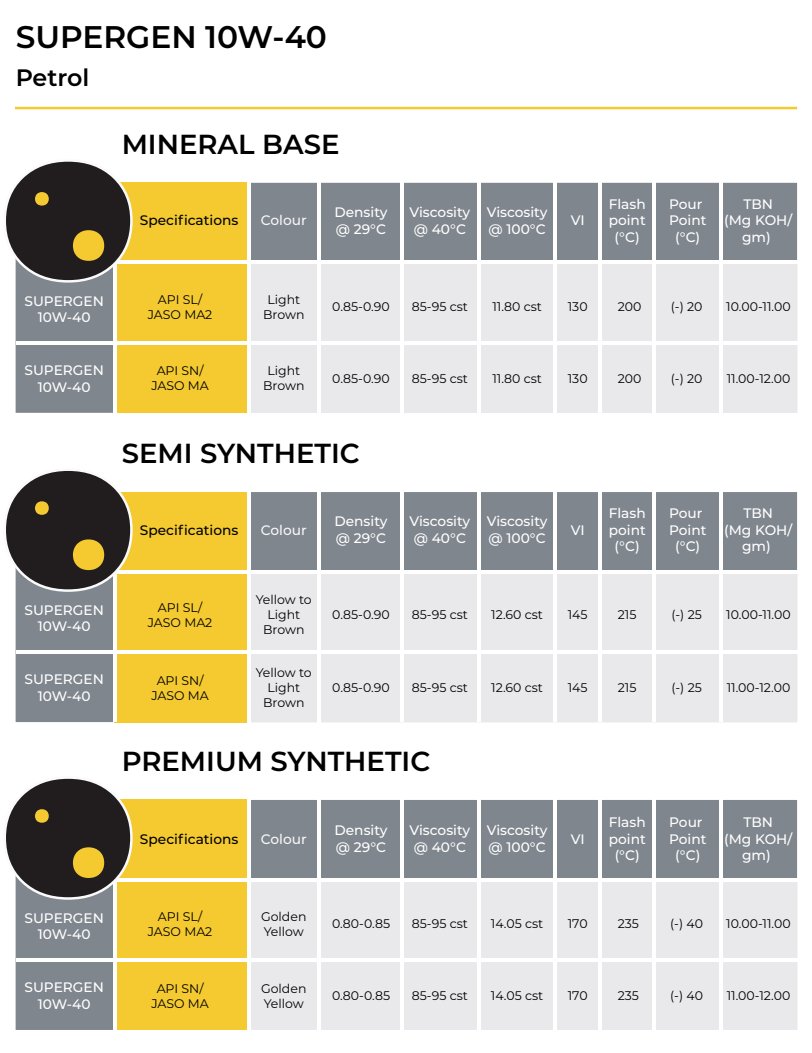
<style>
.page{position:relative;width:812px;height:1053px;background:#fff}
.page>*{position:absolute;margin:0;border:0;box-sizing:border-box;transform-origin:0 0}
.t1{font:600 31.25px "Montserrat";color:#010102}
.t2{font:600 27.5px "Montserrat";color:#010102}
.t3{font:600 23.75px "Montserrat";color:#010102}
.t4{font:500 13.75px/16.5px "Montserrat";color:#fff;text-align:center}
.t5{font:500 13.75px "Montserrat";color:#000002}
.t6{font:500 13.75px "Montserrat";color:#f6f7f7}
.t7{font:12.5px/15px "Montserrat";color:#000002;text-align:center}
</style>
<div class="page">
<div style="left:16px;top:183px;width:780px;height:230px;background:#80868e"></div>
<div style="left:123px;top:262px;width:673px;height:151px;background:#e9e9eb"></div>
<div style="left:114px;top:183px;width:134px;height:230px;background:#f4ca30"></div>
<hr style="left:98px;top:261px;width:701px;height:3px;background:#fff">
<hr style="left:16px;top:341px;width:783px;height:3px;background:#fff">
<hr style="left:113px;top:210px;width:3px;height:203px;background:#fff">
<svg style="left:6px;top:161px;width:128px;height:123px"></svg>
<div style="left:16px;top:492px;width:780px;height:230px;background:#80868e"></div>
<div style="left:123px;top:571px;width:673px;height:151px;background:#e9e9eb"></div>
<div style="left:114px;top:492px;width:134px;height:230px;background:#f4ca30"></div>
<hr style="left:98px;top:570px;width:701px;height:3px;background:#fff">
<hr style="left:16px;top:650px;width:783px;height:3px;background:#fff">
<hr style="left:113px;top:519px;width:3px;height:203px;background:#fff">
<svg style="left:6px;top:470px;width:128px;height:123px"></svg>
<div style="left:16px;top:800px;width:780px;height:229px;background:#80868e"></div>
<div style="left:123px;top:879px;width:673px;height:150px;background:#e9e9eb"></div>
<div style="left:114px;top:799px;width:134px;height:230px;background:#f4ca30"></div>
<hr style="left:98px;top:878px;width:701px;height:3px;background:#fff">
<hr style="left:16px;top:958px;width:783px;height:3px;background:#fff">
<hr style="left:113px;top:827px;width:3px;height:202px;background:#fff">
<svg style="left:6px;top:778px;width:128px;height:122px"></svg>
<hr style="left:15px;top:107px;width:781px;height:2px;background:#f4ca30">
<hr style="left:247px;top:183px;width:3px;height:230px;background:#fff">
<hr style="left:247px;top:492px;width:3px;height:230px;background:#fff">
<hr style="left:247px;top:799px;width:3px;height:230px;background:#fff">
<hr style="left:317px;top:181px;width:3px;height:232px;background:#fff">
<hr style="left:317px;top:490px;width:3px;height:232px;background:#fff">
<hr style="left:317px;top:797px;width:3px;height:232px;background:#fff">
<hr style="left:477px;top:181px;width:3px;height:232px;background:#fff">
<hr style="left:477px;top:490px;width:3px;height:232px;background:#fff">
<hr style="left:477px;top:798px;width:3px;height:231px;background:#fff">
<hr style="left:400px;top:181px;width:3px;height:232px;background:#fff">
<hr style="left:400px;top:490px;width:3px;height:232px;background:#fff">
<hr style="left:400px;top:798px;width:3px;height:231px;background:#fff">
<hr style="left:598px;top:182px;width:3px;height:231px;background:#fff">
<svg style="left:718px;top:182px;width:4px;height:231px"></svg>
<hr style="left:598px;top:491px;width:3px;height:231px;background:#fff">
<svg style="left:718px;top:492px;width:4px;height:230px"></svg>
<hr style="left:598px;top:799px;width:3px;height:230px;background:#fff">
<svg style="left:718px;top:800px;width:4px;height:229px"></svg>
<hr style="left:652px;top:182px;width:3px;height:231px;background:#fff">
<hr style="left:652px;top:491px;width:3px;height:231px;background:#fff">
<hr style="left:652px;top:799px;width:3px;height:230px;background:#fff">
<hr style="left:553px;top:182px;width:3px;height:231px;background:#fff">
<hr style="left:553px;top:491px;width:3px;height:231px;background:#fff">
<hr style="left:553px;top:799px;width:3px;height:230px;background:#fff">
<h1 class="t1" style="left:16px;top:14px;width:313px">SUPERGEN 10W-40</h1>
<h3 class="t3" style="left:16px;top:61px;width:75px">Petrol</h3>
<h2 class="t2" style="left:122px;top:124px;width:219px">MINERAL BASE</h2>
<p class="t5" style="left:140px;top:211px;width:100px">Specifications</p>
<p class="t4" style="left:334px;top:203px;width:55px;text-align:left">Density @ 29°C</p>
<p class="t6" style="left:261px;top:211px;width:47px">Colour</p>
<p class="t4" style="left:409px;top:203px;width:62px">Viscosity @ 40°C</p>
<p class="t4" style="left:486px;top:203px;width:62px;text-align:left">Viscosity @ 100°C</p>
<p class="t4" style="left:570px;top:212px;width:15px">VI</p>
<p class="t4" style="left:24px;top:292px;width:81px">SUPERGEN<br>10W-40</p>
<p class="t4" style="left:24px;top:361px;width:81px">SUPERGEN<br>10W-40</p>
<p class="t7" style="left:148px;top:291px;width:66px">API SL/<br>JASO MA2</p>
<p class="t7" style="left:151px;top:363px;width:59px">API SN/<br>JASO MA</p>
<p class="t7" style="left:263px;top:291px;width:43px">Light<br>Brown</p>
<p class="t7" style="left:263px;top:363px;width:43px">Light<br>Brown</p>
<p class="t7" style="left:332px;top:298px;width:59px">0.85-0.90</p>
<p class="t7" style="left:332px;top:370px;width:59px">0.85-0.90</p>
<h2 class="t2" style="left:122px;top:433px;width:239px">SEMI SYNTHETIC</h2>
<p class="t7" style="left:412px;top:298px;width:58px">85-95 cst</p>
<p class="t7" style="left:412px;top:370px;width:58px">85-95 cst</p>
<p class="t7" style="left:492px;top:298px;width:51px">11.80 cst</p>
<p class="t7" style="left:492px;top:370px;width:51px">11.80 cst</p>
<p class="t7" style="left:567px;top:298px;width:21px">130</p>
<p class="t7" style="left:567px;top:370px;width:21px">130</p>
<p class="t4" style="left:24px;top:601px;width:81px">SUPERGEN<br>10W-40</p>
<p class="t4" style="left:24px;top:670px;width:81px">SUPERGEN<br>10W-40</p>
<p class="t5" style="left:140px;top:520px;width:100px">Specifications</p>
<p class="t4" style="left:334px;top:512px;width:55px;text-align:left">Density @ 29°C</p>
<p class="t6" style="left:261px;top:520px;width:47px">Colour</p>
<p class="t4" style="left:409px;top:512px;width:62px">Viscosity @ 40°C</p>
<p class="t4" style="left:486px;top:512px;width:62px;text-align:left">Viscosity @ 100°C</p>
<p class="t7" style="left:148px;top:599px;width:66px">API SL/<br>JASO MA2</p>
<p class="t7" style="left:151px;top:672px;width:59px">API SN/<br>JASO MA</p>
<p class="t7" style="left:256px;top:591px;width:58px">Yellow to<br>Light<br>Brown</p>
<p class="t7" style="left:256px;top:664px;width:58px">Yellow to<br>Light<br>Brown</p>
<p class="t7" style="left:332px;top:606px;width:59px">0.85-0.90</p>
<p class="t7" style="left:332px;top:679px;width:59px">0.85-0.90</p>
<p class="t7" style="left:412px;top:606px;width:58px">85-95 cst</p>
<p class="t7" style="left:412px;top:679px;width:58px">85-95 cst</p>
<h2 class="t2" style="left:122px;top:741px;width:310px">PREMIUM SYNTHETIC</h2>
<p class="t7" style="left:491px;top:606px;width:53px">12.60 cst</p>
<p class="t7" style="left:491px;top:679px;width:53px">12.60 cst</p>
<p class="t4" style="left:570px;top:521px;width:15px">VI</p>
<p class="t7" style="left:567px;top:606px;width:21px">145</p>
<p class="t7" style="left:567px;top:679px;width:21px">145</p>
<p class="t5" style="left:140px;top:829px;width:100px">Specifications</p>
<p class="t4" style="left:334px;top:821px;width:55px;text-align:left">Density @ 29°C</p>
<p class="t6" style="left:261px;top:829px;width:47px">Colour</p>
<p class="t4" style="left:409px;top:821px;width:62px">Viscosity @ 40°C</p>
<p class="t4" style="left:486px;top:821px;width:62px;text-align:left">Viscosity @ 100°C</p>
<p class="t4" style="left:570px;top:829px;width:15px">VI</p>
<p class="t4" style="left:24px;top:909px;width:81px">SUPERGEN<br>10W-40</p>
<p class="t4" style="left:24px;top:978px;width:81px">SUPERGEN<br>10W-40</p>
<p class="t7" style="left:148px;top:908px;width:66px">API SL/<br>JASO MA2</p>
<p class="t7" style="left:151px;top:980px;width:59px">API SN/<br>JASO MA</p>
<p class="t7" style="left:261px;top:908px;width:47px;text-align:left">Golden<br>Yellow</p>
<p class="t7" style="left:261px;top:980px;width:47px;text-align:left">Golden<br>Yellow</p>
<p class="t7" style="left:332px;top:915px;width:60px">0.80-0.85</p>
<p class="t7" style="left:412px;top:915px;width:58px">85-95 cst</p>
<p class="t7" style="left:490px;top:915px;width:54px">14.05 cst</p>
<p class="t7" style="left:567px;top:915px;width:21px">170</p>
<p class="t7" style="left:332px;top:987px;width:60px">0.80-0.85</p>
<p class="t7" style="left:412px;top:987px;width:58px">85-95 cst</p>
<p class="t7" style="left:490px;top:987px;width:54px">14.05 cst</p>
<p class="t7" style="left:567px;top:987px;width:21px">170</p>
<p class="t4" style="left:608px;top:195px;width:39px">Flash point (°C)</p>
<p class="t7" style="left:617px;top:298px;width:25px">200</p>
<p class="t7" style="left:617px;top:370px;width:25px">200</p>
<p class="t4" style="left:608px;top:504px;width:39px">Flash point (°C)</p>
<p class="t7" style="left:617px;top:606px;width:20px">215</p>
<p class="t7" style="left:617px;top:679px;width:20px">215</p>
<p class="t4" style="left:608px;top:813px;width:39px">Flash point (°C)</p>
<p class="t7" style="left:617px;top:915px;width:23px">235</p>
<p class="t7" style="left:617px;top:987px;width:23px">235</p>
<p class="t4" style="left:668px;top:195px;width:39px">Pour<br>Point (°C)</p>
<p class="t4" style="left:723px;top:195px;width:70px">TBN<br>(Mg KOH/ gm)</p>
<p class="t7" style="left:670px;top:298px;width:33px">(-) 20</p>
<p class="t7" style="left:726px;top:298px;width:66px">10.00-11.00</p>
<p class="t7" style="left:670px;top:370px;width:33px">(-) 20</p>
<p class="t7" style="left:726px;top:370px;width:65px">11.00-12.00</p>
<p class="t4" style="left:668px;top:504px;width:39px">Pour<br>Point (°C)</p>
<p class="t4" style="left:723px;top:504px;width:70px">TBN<br>(Mg KOH/ gm)</p>
<p class="t7" style="left:671px;top:606px;width:32px">(-) 25</p>
<p class="t7" style="left:726px;top:606px;width:66px">10.00-11.00</p>
<p class="t7" style="left:671px;top:679px;width:32px">(-) 25</p>
<p class="t7" style="left:726px;top:679px;width:65px">11.00-12.00</p>
<p class="t4" style="left:668px;top:813px;width:39px">Pour<br>Point (°C)</p>
<p class="t4" style="left:724px;top:813px;width:70px">TBN<br>(Mg KOH/ gm)</p>
<p class="t7" style="left:670px;top:915px;width:34px">(-) 40</p>
<p class="t7" style="left:726px;top:915px;width:66px">10.00-11.00</p>
<p class="t7" style="left:670px;top:987px;width:34px">(-) 40</p>
<p class="t7" style="left:726px;top:987px;width:65px">11.00-12.00</p>
</div>
